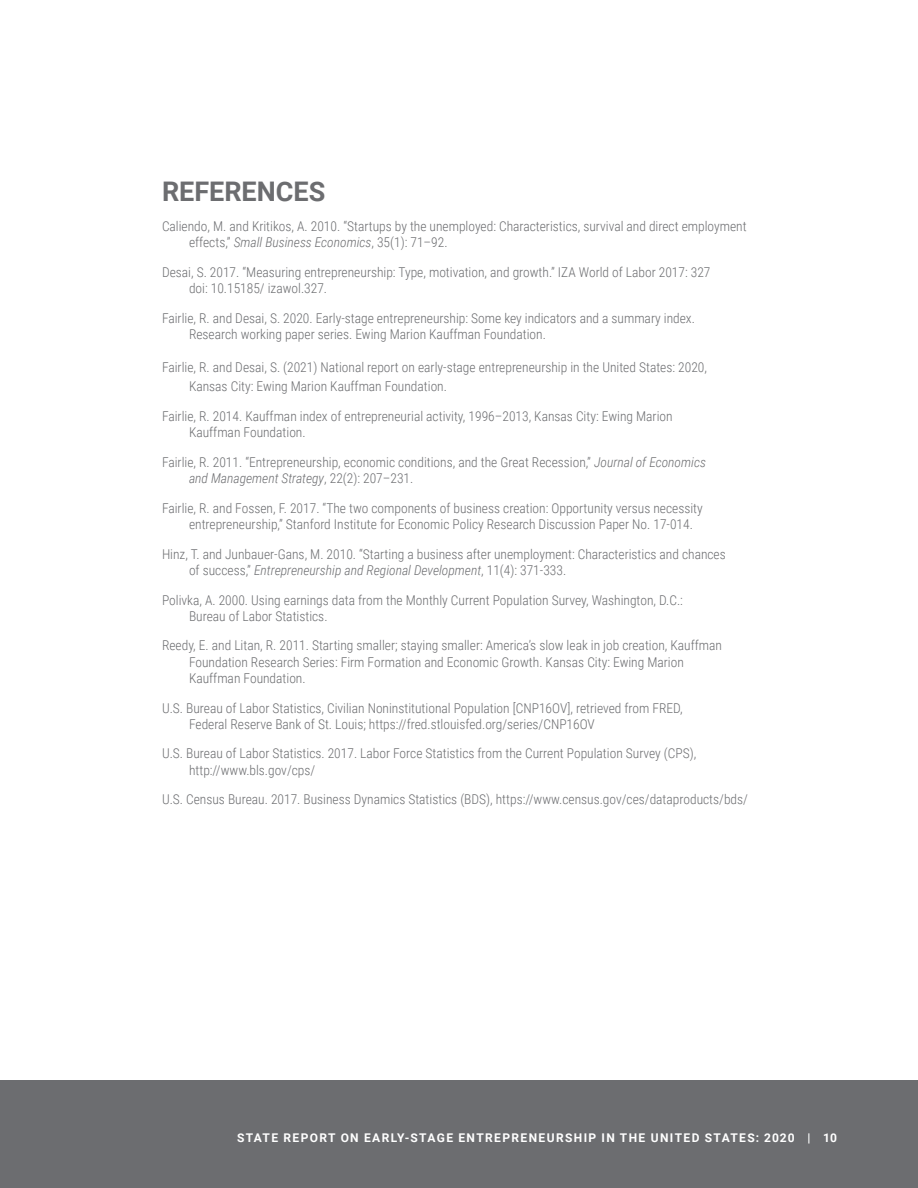
<style>
.page{position:relative;width:918px;height:1188px;background:#fff}
.page>*{position:absolute;margin:0;border:0;box-sizing:border-box;transform-origin:0 0}
.t1{font:700 27px "Roboto";color:#6c6d70}
.t2{font:300 13.5px/16.2px "Roboto Condensed";color:#6c6d70}
.t3{font:700 12px "Roboto";letter-spacing:.115em;color:#fff}
.s1{font-style:italic}
</style>
<div class="page">
<div style="left:0;top:1080px;width:918px;height:108px;background:#6c6d70"></div>
<h1 class="t1" style="left:162px;top:173px;width:165px">REFERENCES</h1>
<p class="t2" style="left:189px;top:217px;width:559px;text-indent:-27px">Caliendo, M. and Kritikos, A. 2010. “Startups by the unemployed: Characteristics, survival and direct employment effects,” <span class="s1">Small Business Economics</span>, 35(1): 71–92.</p>
<p class="t2" style="left:189px;top:263px;width:523px;text-indent:-27px">Desai, S. 2017. “Measuring entrepreneurship: Type, motivation, and growth.” IZA World of Labor 2017: 327 doi: 10.15185/ izawol.327.</p>
<p class="t2" style="left:189px;top:309px;width:508px;text-indent:-27px">Fairlie, R. and Desai, S. 2020. Early-stage entrepreneurship: Some key indicators and a summary index.<br>Research working paper series. Ewing Marion Kauffman Foundation.</p>
<p class="t2" style="left:189px;top:357px;width:520px;line-height:19.5px;text-indent:-27px">Fairlie, R. and Desai, S. (2021) National report on early-stage entrepreneurship in the United States: 2020,<br>Kansas City: Ewing Marion Kauffman Foundation.</p>
<p class="t2" style="left:189px;top:408px;width:485px;text-indent:-27px">Fairlie, R. 2014. Kauffman index of entrepreneurial activity, 1996–2013, Kansas City: Ewing Marion<br>Kauffman Foundation.</p>
<p class="t2" style="left:189px;top:453px;width:518px;text-indent:-27px">Fairlie, R. 2011. “Entrepreneurship, economic conditions, and the Great Recession,” <span class="s1">Journal of Economics and Management Strategy</span>, 22(2): 207–231.</p>
<p class="t2" style="left:189px;top:499px;width:515px;text-indent:-27px">Fairlie, R. and Fossen, F. 2017. “The two components of business creation: Opportunity versus necessity entrepreneurship,” Stanford Institute for Economic Policy Research Discussion Paper No. 17-014.</p>
<p class="t2" style="left:189px;top:545px;width:538px;text-indent:-27px">Hinz, T. and Junbauer-Gans, M. 2010. “Starting a business after unemployment: Characteristics and chances of success,” <span class="s1">Entrepreneurship and Regional Development</span>, 11(4): 371-333.</p>
<p class="t2" style="left:189px;top:591px;width:495px;text-indent:-27px">Polivka, A. 2000. Using earnings data from the Monthly Current Population Survey, Washington, D.C.:<br>Bureau of Labor Statistics.</p>
<p class="t2" style="left:189px;top:637px;width:534px;text-indent:-27px">Reedy, E. and Litan, R. 2011. Starting smaller; staying smaller: America’s slow leak in job creation, Kauffman<br>Foundation Research Series: Firm Formation and Economic Growth. Kansas City: Ewing Marion<br>Kauffman Foundation.</p>
<p class="t2" style="left:189px;top:699px;width:495px;text-indent:-27px">U.S. Bureau of Labor Statistics, Civilian Noninstitutional Population [CNP16OV], retrieved from FRED,<br>Federal Reserve Bank of St. Louis; https://fred.stlouisfed.org/series/CNP16OV</p>
<p class="t2" style="left:189px;top:745px;width:509px;text-indent:-27px">U.S. Bureau of Labor Statistics. 2017. Labor Force Statistics from the Current Population Survey (CPS), http://www.bls.gov/cps/</p>
<p class="t2" style="left:162px;top:791px;width:587px">U.S. Census Bureau. 2017. Business Dynamics Statistics (BDS), https://www.census.gov/ces/dataproducts/bds/</p>
<p class="t3" style="left:237px;top:1129px;width:601px">STATE REPORT ON EARLY-STAGE ENTREPRENEURSHIP IN THE UNITED STATES: 2020 | 10</p>
</div>
